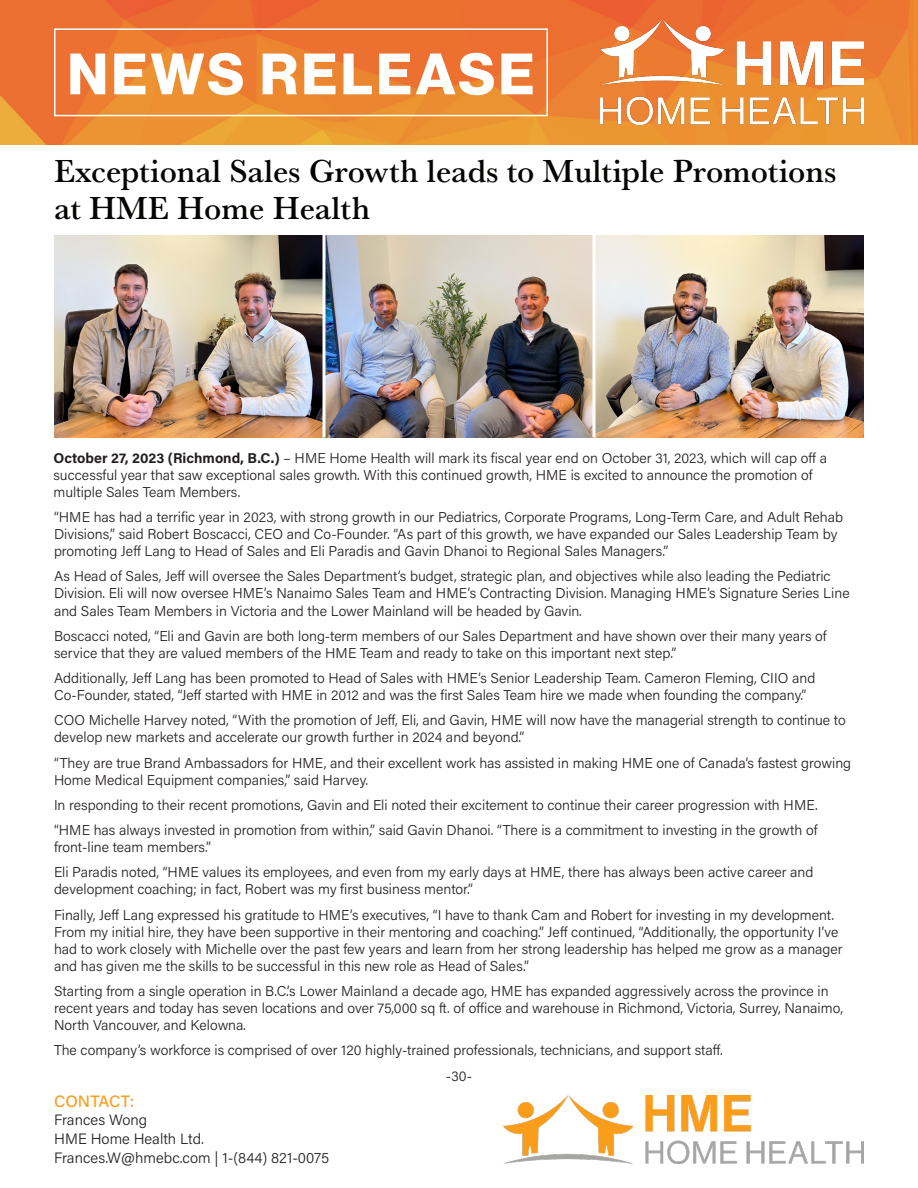
<style>
.page{position:relative;width:918px;height:1188px;background:#fff}
.page>*{position:absolute;margin:0;border:0;box-sizing:border-box;transform-origin:0 0}
.t1{font:57px "N Haas Grotesk DS Pro 75 Bd";letter-spacing:.06em;color:#fff}
.t2{font:500 33px/37.5px "Baskerville URW";color:#040503}
.t3{font:500 16.5px "Acumin Pro";color:#f89e1e}
.t4{font:300 15px "Acumin Pro";color:#231f20}
.t5{font:300 14.25px/17.1px "Acumin Pro";color:#231f20}
.s1{font-weight:700}
</style>
<div class="page">
<img style="left:0;top:0;width:918px;height:145px">
<img style="left:54px;top:235px;width:810px;height:202px">
<svg style="left:322px;top:235px;width:4px;height:202px"></svg>
<svg style="left:592px;top:235px;width:4px;height:202px"></svg>
<div style="left:54px;top:28px;width:494px;height:88px;border:2px solid #fff"></div>
<img style="left:600px;top:20px;width:264px;height:105px">
<img style="left:504px;top:1095px;width:360px;height:69px">
<p class="t1" style="left:68px;top:41px;width:468px">NEWS RELEASE</p>
<p class="t2" style="left:54px;top:151px;width:784px">Exceptional Sales Growth leads to Multiple Promotions at HME Home Health</p>
<p class="t5" style="left:54px;top:448px;width:775px"><span class="s1">October 27, 2023 (Richmond, B.C.)</span> – HME Home Health will mark its fiscal year end on October 31, 2023, which will cap off a</p>
<p class="t5" style="left:54px;top:466px;width:761px">successful year that saw exceptional sales growth. With this continued growth, HME is excited to announce the promotion of</p>
<p class="t5" style="left:54px;top:483px;width:188px">multiple Sales Team Members.</p>
<p class="t5" style="left:54px;top:508px;width:791px">“HME has had a terrific year in 2023, with strong growth in our Pediatrics, Corporate Programs, Long-Term Care, and Adult Rehab<br>Divisions,” said Robert Boscacci, CEO and Co-Founder. “As part of this growth, we have expanded our Sales Leadership Team by promoting Jeff Lang to Head of Sales and Eli Paradis and Gavin Dhanoi to Regional Sales Managers.”</p>
<p class="t5" style="left:54px;top:567px;width:797px">As Head of Sales, Jeff will oversee the Sales Department’s budget, strategic plan, and objectives while also leading the Pediatric<br>Division. Eli will now oversee HME’s Nanaimo Sales Team and HME’s Contracting Division. Managing HME’s Signature Series Line and Sales Team Members in Victoria and the Lower Mainland will be headed by Gavin.</p>
<p class="t5" style="left:54px;top:627px;width:774px">Boscacci noted, “Eli and Gavin are both long-term members of our Sales Department and have shown over their many years of</p>
<p class="t5" style="left:54px;top:644px;width:624px">service that they are valued members of the HME Team and ready to take on this important next step.”</p>
<p class="t5" style="left:54px;top:669px;width:763px">Additionally, Jeff Lang has been promoted to Head of Sales with HME’s Senior Leadership Team. Cameron Fleming, CIIO and<br>Co-Founder, stated, “Jeff started with HME in 2012 and was the first Sales Team hire we made when founding the company.”</p>
<p class="t5" style="left:54px;top:711px;width:793px">COO Michelle Harvey noted, “With the promotion of Jeff, Eli, and Gavin, HME will now have the managerial strength to continue to develop new markets and accelerate our growth further in 2024 and beyond.”</p>
<p class="t5" style="left:54px;top:753px;width:799px">“They are true Brand Ambassadors for HME, and their excellent work has assisted in making HME one of Canada’s fastest growing<br>Home Medical Equipment companies,” said Harvey.</p>
<p class="t5" style="left:54px;top:796px;width:765px">In responding to their recent promotions, Gavin and Eli noted their excitement to continue their career progression with HME.</p>
<p class="t5" style="left:54px;top:821px;width:765px">“HME has always invested in promotion from within,” said Gavin Dhanoi. “There is a commitment to investing in the growth of</p>
<p class="t5" style="left:54px;top:838px;width:159px">front-line team members.”</p>
<p class="t5" style="left:54px;top:863px;width:761px">Eli Paradis noted, “HME values its employees, and even from my early days at HME, there has always been active career and</p>
<p class="t5" style="left:54px;top:880px;width:421px">development coaching; in fact, Robert was my first business mentor.”</p>
<p class="t5" style="left:54px;top:905px;width:790px">Finally, Jeff Lang expressed his gratitude to HME’s executives, “I have to thank Cam and Robert for investing in my development.<br>From my initial hire, they have been supportive in their mentoring and coaching.” Jeff continued, “Additionally, the opportunity I’ve had to work closely with Michelle over the past few years and learn from her strong leadership has helped me grow as a manager and has given me the skills to be successful in this new role as Head of Sales.”</p>
<p class="t5" style="left:54px;top:982px;width:791px">Starting from a single operation in B.C.’s Lower Mainland a decade ago, HME has expanded aggressively across the province in recent years and today has seven locations and over 75,000 sq ft. of office and warehouse in Richmond, Victoria, Surrey, Nanaimo,<br>North Vancouver, and Kelowna.</p>
<p class="t5" style="left:54px;top:1041px;width:670px">The company’s workforce is comprised of over 120 highly-trained professionals, technicians, and support staff.</p>
<p class="t3" style="left:54px;top:1090px;width:82px">CONTACT:</p>
<p class="t4" style="left:54px;top:1110px;width:95px">Frances Wong</p>
<p class="t4" style="left:54px;top:1128px;width:151px">HME Home Health Ltd.</p>
<p class="t4" style="left:54px;top:1147px;width:277px">Frances.W@hmebc.com | 1-(844) 821-0075</p>
<p class="t5" style="left:446px;top:1066px;width:28px">-30-</p>
</div>
